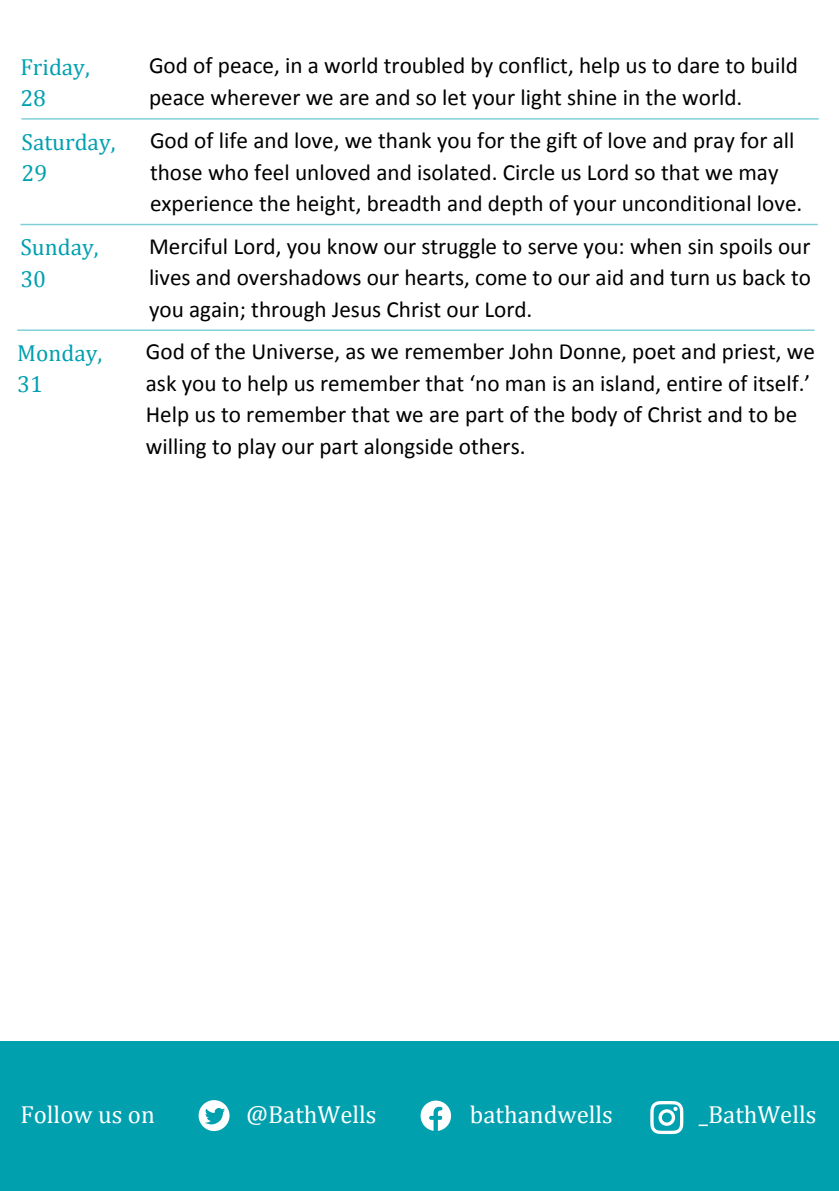
<style>
.page{position:relative;width:839px;height:1191px;background:#fff}
.page>*{position:absolute;margin:0;border:0;box-sizing:border-box;transform-origin:0 0}
.t1{font:24.8px "Cambria";color:#fff}
.t2{font:23.2px/31.6px "Calibri";color:#000}
.t3{font:23.2px/31.6px "Cambria";color:#00a0af}
</style>
<div class="page">
<div style="left:0;top:1041px;width:838px;height:150px;background:#00a0af"></div>
<svg style="left:198px;top:1100px;width:31px;height:31px"></svg>
<svg style="left:420px;top:1100px;width:31px;height:31px"></svg>
<svg style="left:650px;top:1101px;width:33px;height:33px"></svg>
<hr style="left:21px;top:118px;width:797px;height:2px;background:#00a0af">
<hr style="left:20px;top:224px;width:797px;height:1px;background:#00a0af">
<hr style="left:17px;top:329px;width:797px;height:2px;background:#00a0af">
<h1 class="t3" style="left:20px;top:51px;width:71px">Friday,<br>28</h1>
<h1 class="t2" style="left:149px;top:52px;width:650px">God of peace, in a world troubled by conflict, help us to dare to build peace wherever we are and so let your light shine in the world.</h1>
<h1 class="t3" style="left:21px;top:125px;width:96px">Saturday,<br>29</h1>
<h1 class="t2" style="left:150px;top:127px;width:653px">God of life and love, we thank you for the gift of love and pray for all those who feel unloved and isolated. Circle us Lord so that we may experience the height, breadth and depth of your unconditional love.</h1>
<p class="t3" style="left:20px;top:231px;width:80px">Sunday,<br>30</p>
<h1 class="t2" style="left:149px;top:232px;width:663px;text-align:justify">Merciful Lord, you know our struggle to serve you: when sin spoils our lives and overshadows our hearts, come to our aid and turn us back to you again; through Jesus Christ our Lord.</h1>
<h1 class="t3" style="left:17px;top:337px;width:87px">Monday,<br>31</h1>
<h1 class="t2" style="left:146px;top:338px;width:670px">God of the Universe, as we remember John Donne, poet and priest, we ask you to help us remember that ‘no man is an island, entire of itself.’ Help us to remember that we are part of the body of Christ and to be willing to play our part alongside others.</h1>
<p class="t1" style="left:20px;top:1100px;width:136px">Follow us on</p>
<h1 class="t1" style="left:246px;top:1100px;width:132px">@BathWells</h1>
<h1 class="t1" style="left:470px;top:1100px;width:144px">bathandwells</h1>
<p class="t1" style="left:698px;top:1100px;width:119px">_BathWells</p>
</div>
